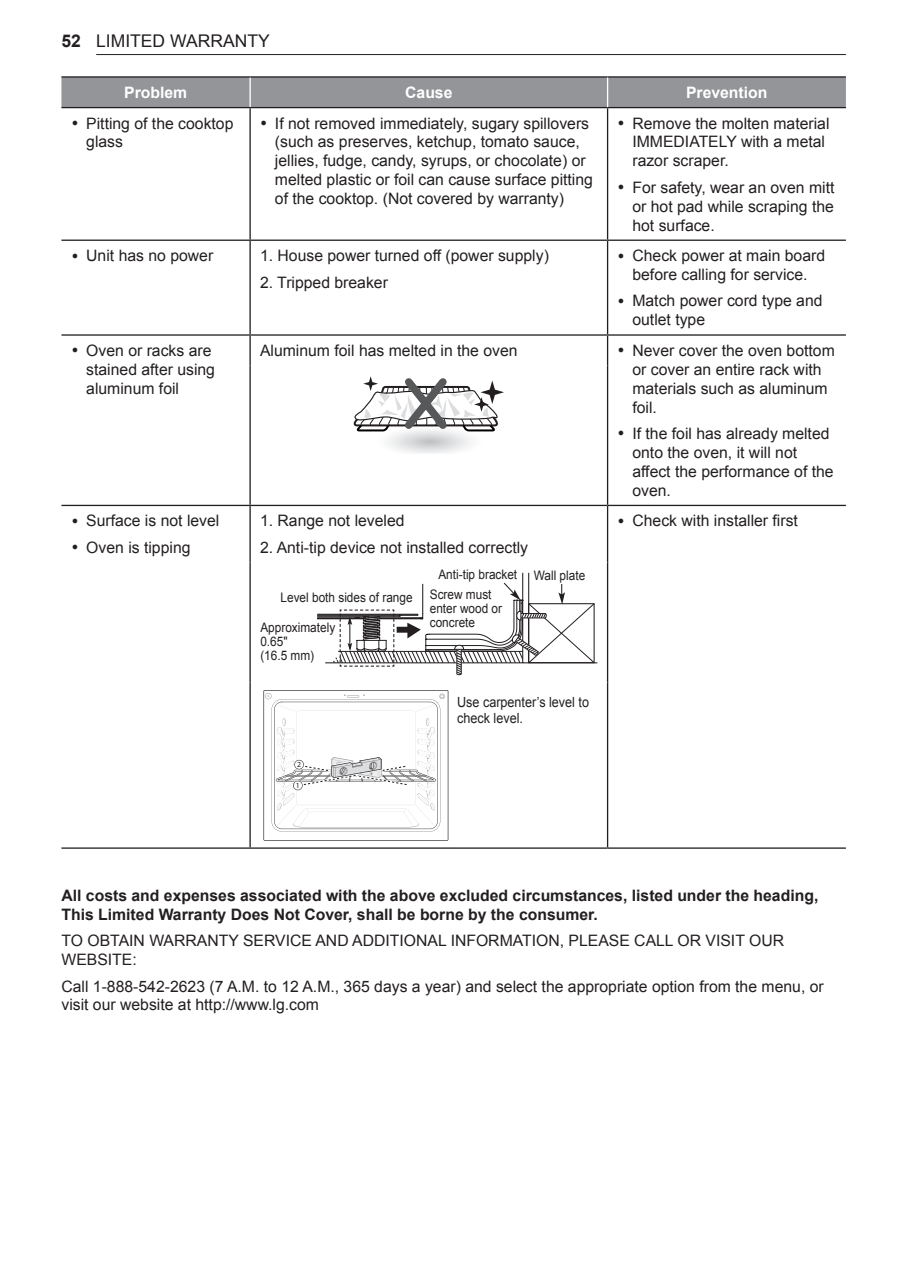
<style>
.page{position:relative;width:907px;height:1279px;background:#fff}
.page>*{position:absolute;margin:0;border:0;box-sizing:border-box;transform-origin:0 0}
.t1{font:17.5px "Arial";color:#231f20}
.t2{font:15.75px/18.9px "Arial";color:#231f20}
.t3{font:700 15.75px/18.9px "Arial";color:#231f20}
.t4{font:700 15.75px "Arial";color:#fff}
.t5{font:14px/15.8px "Arial";color:#231f20;scale:.9 1}
.t6{font:13.12px/14px "Arial";color:#231f20;scale:.9 1}
.t7{font:7.7px "Myriad Pro";color:#231f20}
.s1{font-weight:700}
</style>
<div class="page">
<hr style="left:96px;top:54px;width:749px;height:1px;background:#231f20">
<div style="left:61px;top:78px;width:784px;height:29px;background:#939598"></div>
<hr style="left:61px;top:76px;width:189px;height:2px;background:#231f20">
<hr style="left:250px;top:76px;width:357px;height:2px;background:#231f20">
<hr style="left:607px;top:76px;width:238px;height:2px;background:#231f20">
<hr style="left:61px;top:107px;width:189px;height:1px;background:#231f20">
<hr style="left:250px;top:107px;width:357px;height:1px;background:#231f20">
<hr style="left:249px;top:108px;width:2px;height:131px;background:#231f20">
<hr style="left:607px;top:107px;width:238px;height:1px;background:#231f20">
<hr style="left:606px;top:108px;width:2px;height:131px;background:#231f20">
<hr style="left:249px;top:241px;width:2px;height:93px;background:#231f20">
<hr style="left:607px;top:239px;width:238px;height:2px;background:#231f20">
<hr style="left:606px;top:241px;width:2px;height:93px;background:#231f20">
<hr style="left:249px;top:336px;width:2px;height:30px;background:#231f20">
<hr style="left:607px;top:334px;width:238px;height:2px;background:#231f20">
<hr style="left:606px;top:336px;width:2px;height:30px;background:#231f20">
<hr style="left:249px;top:366px;width:2px;height:139px;background:#231f20">
<hr style="left:606px;top:366px;width:2px;height:139px;background:#231f20">
<hr style="left:249px;top:506px;width:2px;height:56px;background:#231f20">
<hr style="left:607px;top:505px;width:238px;height:1px;background:#231f20">
<hr style="left:606px;top:506px;width:2px;height:56px;background:#231f20">
<hr style="left:249px;top:562px;width:2px;height:120px;background:#231f20">
<hr style="left:606px;top:562px;width:2px;height:120px;background:#231f20">
<hr style="left:249px;top:682px;width:2px;height:165px;background:#231f20">
<hr style="left:606px;top:682px;width:2px;height:165px;background:#231f20">
<hr style="left:607px;top:847px;width:238px;height:2px;background:#231f20">
<hr style="left:61px;top:239px;width:189px;height:2px;background:#231f20">
<hr style="left:250px;top:239px;width:357px;height:2px;background:#231f20">
<hr style="left:61px;top:334px;width:189px;height:2px;background:#231f20">
<hr style="left:250px;top:334px;width:357px;height:2px;background:#231f20">
<hr style="left:61px;top:505px;width:189px;height:1px;background:#231f20">
<hr style="left:250px;top:505px;width:357px;height:1px;background:#231f20">
<hr style="left:61px;top:847px;width:189px;height:2px;background:#231f20">
<hr style="left:250px;top:847px;width:357px;height:2px;background:#231f20">
<hr style="left:249px;top:78px;width:2px;height:29px;background:#fff">
<hr style="left:606px;top:78px;width:2px;height:29px;background:#fff">
<svg style="left:353px;top:376px;width:151px;height:78px"></svg>
<hr style="left:325px;top:662px;width:272px;height:1px;background:#231f20">
<hr style="left:522px;top:573px;width:1px;height:90px;background:#231f20">
<hr style="left:528px;top:573px;width:1px;height:90px;background:#231f20">
<svg style="left:317px;top:581px;width:278px;height:94px"></svg>
<svg style="left:263px;top:690px;width:185px;height:150px"></svg>
<img style="left:277px;top:728px;width:17px;height:23px">
<img style="left:417px;top:728px;width:17px;height:24px">
<img style="left:349px;top:765px;width:39px;height:16px">
<p class="t1" style="left:61px;top:29px;width:210px"><span class="s1">52</span> LIMITED WARRANTY</p>
<p class="t4" style="left:124px;top:82px;width:65px">Problem</p>
<p class="t4" style="left:405px;top:82px;width:49px">Cause</p>
<p class="t4" style="left:685px;top:82px;width:83px">Prevention</p>
<p class="t2" style="left:86px;top:114px;width:149px;text-indent:-15px">• Pitting of the cooktop glass</p>
<p class="t2" style="left:275px;top:114px;width:319px;text-indent:-15px">• If not removed immediately, sugary spillovers (such as preserves, ketchup, tomato sauce, jellies, fudge, candy, syrups, or chocolate) or melted plastic or foil can cause surface pitting of the cooktop. (Not covered by warranty)</p>
<p class="t2" style="left:632px;top:114px;width:198px;text-indent:-15px">• Remove the molten material<br>IMMEDIATELY with a metal razor scraper.</p>
<p class="t2" style="left:632px;top:178px;width:203px;text-align:justify;text-indent:-15px">• For safety, wear an oven mitt or hot pad while scraping the hot surface.</p>
<p class="t2" style="left:71px;top:246px;width:143px">• Unit has no power</p>
<p class="t2" style="left:260px;top:246px;width:290px">1. House power turned off (power supply)</p>
<p class="t2" style="left:260px;top:273px;width:129px">2. Tripped breaker</p>
<p class="t2" style="left:617px;top:246px;width:209px;text-align:center">• Check power at main board before calling for service.</p>
<p class="t2" style="left:632px;top:292px;width:191px;text-indent:-15px">• Match power cord type and outlet type</p>
<p class="t2" style="left:86px;top:341px;width:130px;text-indent:-15px">• Oven or racks are stained after using aluminum foil</p>
<p class="t2" style="left:260px;top:341px;width:259px">Aluminum foil has melted in the oven</p>
<p class="t2" style="left:632px;top:341px;width:204px;text-indent:-15px">• Never cover the oven bottom or cover an entire rack with materials such as aluminum foil.</p>
<p class="t2" style="left:632px;top:424px;width:203px;text-indent:-15px">• If the foil has already melted onto the oven, it will not affect the performance of the oven.</p>
<p class="t2" style="left:71px;top:511px;width:149px">• Surface is not level</p>
<p class="t2" style="left:71px;top:538px;width:121px">• Oven is tipping</p>
<p class="t2" style="left:617px;top:511px;width:182px">• Check with installer first</p>
<p class="t2" style="left:260px;top:511px;width:146px">1. Range not leveled</p>
<p class="t2" style="left:260px;top:538px;width:269px">2. Anti-tip device not installed correctly</p>
<p class="t6" style="left:438px;top:568px;width:89px">Anti-tip bracket</p>
<p class="t6" style="left:280px;top:591px;width:148px">Level both sides of range</p>
<p class="t6" style="left:429px;top:587px;width:82px">Screw must enter wood or concrete</p>
<p class="t6" style="left:260px;top:620px;width:85px">Approximately<br>0.65"<br>(16.5 mm)</p>
<p class="t6" style="left:533px;top:568px;width:59px">Wall plate</p>
<p class="t7" style="left:297px;top:760px;width:5px">2</p>
<p class="t7" style="left:296px;top:780px;width:5px">1</p>
<p class="t5" style="left:457px;top:694px;width:148px">Use carpenter’s level to check level.</p>
<p class="t3" style="left:61px;top:886px;width:758px">All costs and expenses associated with the above excluded circumstances, listed under the heading,<br>This Limited Warranty Does Not Cover, shall be borne by the consumer.</p>
<p class="t2" style="left:61px;top:931px;width:724px">TO OBTAIN WARRANTY SERVICE AND ADDITIONAL INFORMATION, PLEASE CALL OR VISIT OUR<br>WEBSITE:</p>
<p class="t2" style="left:61px;top:976px;width:763px">Call 1-888-542-2623 (7 A.M. to 12 A.M., 365 days a year) and select the appropriate option from the menu, or visit our website at http://www.lg.com</p>
</div>
